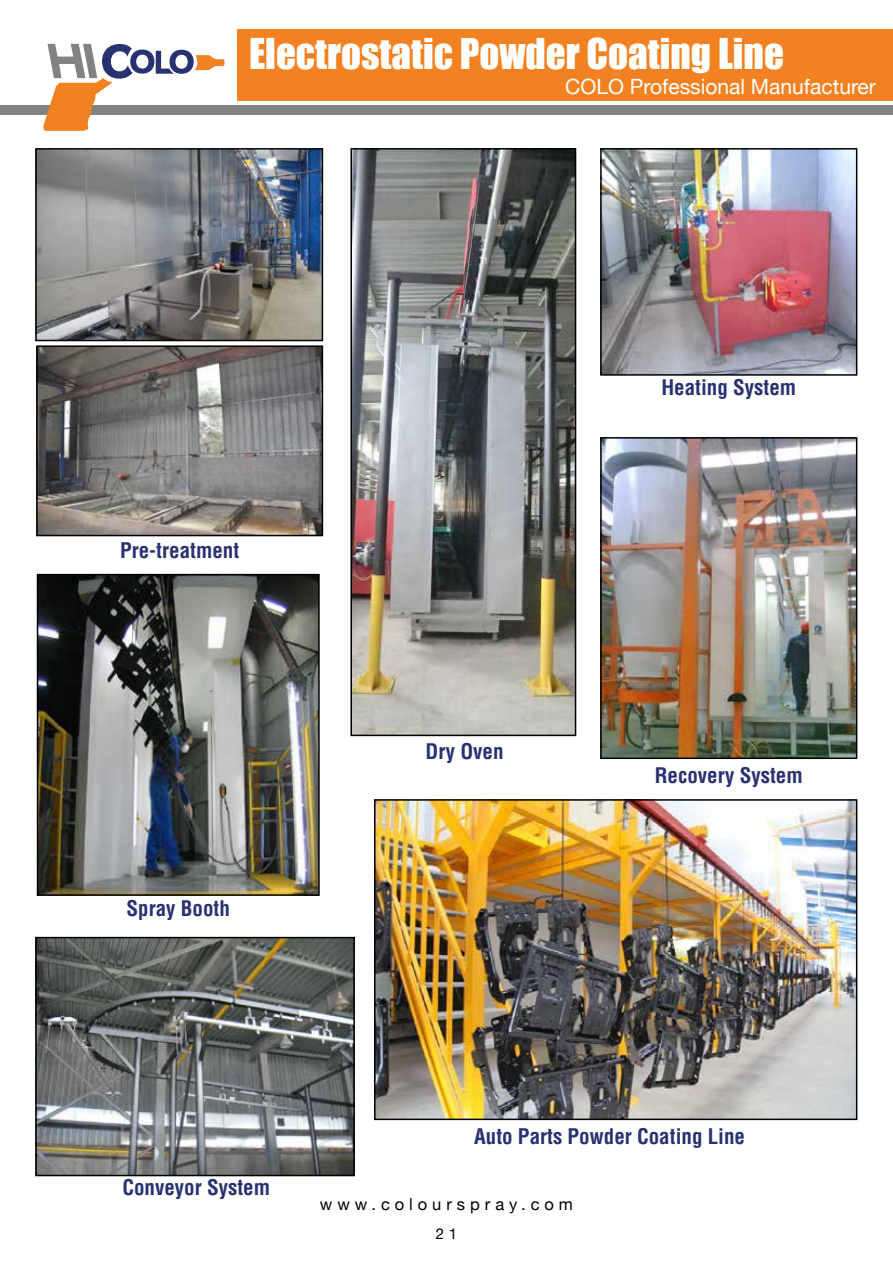
<style>
.page{position:relative;width:893px;height:1263px;background:#fff}
.page>*{position:absolute;margin:0;border:0;box-sizing:border-box;transform-origin:0 0}
.t1{font:39px "Impact";color:#fff}
.t2{font:700 condensed 21px "Helvetica";color:#283270}
.t3{font:21px "Helvetica Neue";color:#fff}
.t4{font:16.5px "Helvetica Neue";letter-spacing:.3em;color:#000}
.t5{font:15px "Helvetica Neue";color:#000}
</style>
<div class="page">
<div style="left:0;top:106px;width:892px;height:9px;background:#848280"></div>
<div style="left:237px;top:29px;width:655px;height:71px;background:#f28221"></div>
<svg style="left:43px;top:44px;width:181px;height:87px"></svg>
<img style="left:38px;top:151px;width:282px;height:187px">
<div style="left:35px;top:148px;width:288px;height:193px;border:2px solid #000"></div>
<img style="left:39px;top:348px;width:281px;height:185px">
<div style="left:36px;top:345px;width:287px;height:191px;border:2px solid #000"></div>
<img style="left:353px;top:151px;width:220px;height:582px">
<div style="left:350px;top:148px;width:226px;height:588px;border:2px solid #000"></div>
<img style="left:603px;top:440px;width:251px;height:316px">
<div style="left:600px;top:437px;width:257px;height:322px;border:2px solid #000"></div>
<img style="left:38px;top:940px;width:313px;height:233px">
<div style="left:35px;top:937px;width:319px;height:239px;border:2px solid #000"></div>
<img style="left:377px;top:802px;width:477px;height:315px">
<div style="left:374px;top:799px;width:483px;height:321px;border:2px solid #000"></div>
<img style="left:40px;top:577px;width:276px;height:315px">
<div style="left:37px;top:574px;width:282px;height:321px;border:2px solid #000"></div>
<img style="left:603px;top:151px;width:251px;height:222px">
<div style="left:600px;top:148px;width:257px;height:228px;border:2px solid #000"></div>
<h1 class="t1" style="left:249px;top:24px;width:536px">Electrostatic Powder Coating Line</h1>
<p class="t3" style="left:565px;top:68px;width:312px">COLO Professional Manufacturer</p>
<p class="t2" style="left:120px;top:537px;width:121px">Pre-treatment</p>
<p class="t2" style="left:126px;top:895px;width:105px">Spray Booth</p>
<p class="t2" style="left:425px;top:737px;width:79px">Dry Oven</p>
<p class="t2" style="left:661px;top:374px;width:136px">Heating System</p>
<p class="t2" style="left:654px;top:762px;width:149px">Recovery System</p>
<p class="t2" style="left:122px;top:1174px;width:149px">Conveyor System</p>
<p class="t2" style="left:474px;top:1122px;width:272px">Auto Parts Powder Coating Line</p>
<p class="t4" style="left:320px;top:1190px;width:254px">www.colourspray.com</p>
<p class="t5" style="left:435px;top:1221px;width:23px">2 1</p>
</div>
